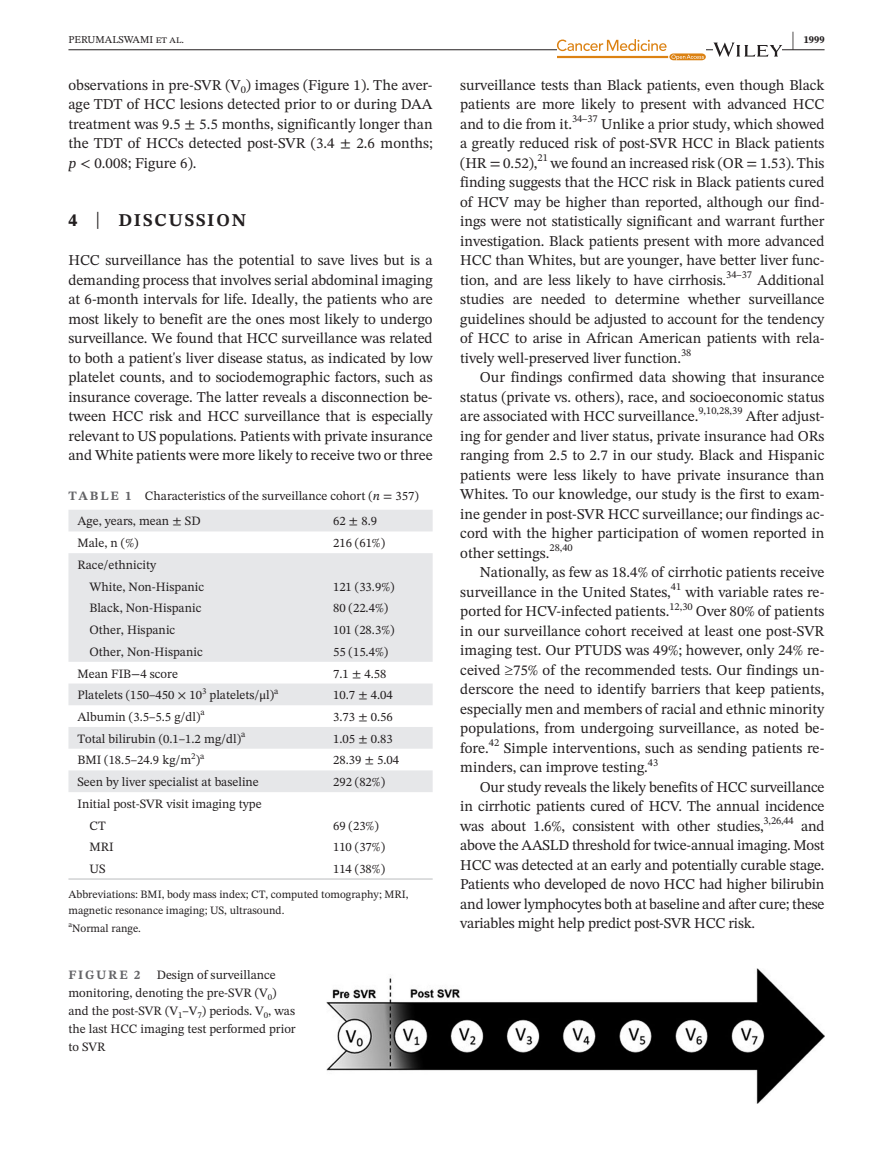
<style>
.page{position:relative;width:893px;height:1174px;background:#fff}
.page>*{position:absolute;margin:0;border:0;box-sizing:border-box;transform-origin:0 0}
.t1{font:700 21px "STIX Two Text";color:#231f20;scale:.42 1}
.t2{font:700 18px "STIX Two Text";letter-spacing:.1em;color:#231f20}
.t3{font:15px/19.5px "STIX Two Text";letter-spacing:-.005em;color:#231f20;text-align:justify}
.t4{font:12.75px/18px "STIX Two Text";color:#231f20}
.t5{font:700 12.75px "STIX Two Text";letter-spacing:.14em;color:#636366}
.t6{font:11.25px/15.8px "STIX Two Text";color:#231f20}
.t7{font:10.5px "STIX Two Text";color:#231f20}
.t8{font:700 10.5px "STIX Two Text";color:#231f20}
.t9{font:8.85px "STIX Two Text";color:#231f20}
.t10{font:7.8px "STIX Two Text";color:#231f20}
.s1{font-style:italic}
.s2{font-weight:400;font-size:23.7px}
.s3{font-weight:700;color:#636366}
.s4{font-family:"STIX"}
</style>
<div class="page">
<hr style="left:68px;top:49px;width:756px;height:1px;background:#231f20">
<svg style="left:557px;top:39px;width:149px;height:21px"></svg>
<svg style="left:713px;top:43px;width:69px;height:14px"></svg>
<svg style="left:68px;top:510px;width:365px;height:282px;fill:#e6e7e9"></svg>
<hr style="left:68px;top:878px;width:256px;height:1px;background:#d1d2d4">
<hr style="left:324px;top:878px;width:109px;height:1px;background:#d1d2d4">
<img style="left:327px;top:969px;width:497px;height:135px">
<h1 class="t1" style="left:792px;top:24px;width:8px">|</h1>
<p class="t7" style="left:68px;top:32px;width:117px">PERUMALSWAMI et al.</p>
<p class="t8" style="left:804px;top:32px;width:22px">1999</p>
<p class="t3" style="left:68px;top:75px;width:366px">observations in pre-SVR (V<sub>0</sub>) images (Figure 1). The aver&shy;age TDT of HCC lesions detected prior to or during DAA treatment was 9.5 ± 5.5 months, significantly longer than the TDT of HCCs detected post-SVR (3.4 ± 2.6 months; <span class="s1">p</span> &lt; 0.008; Figure 6).</p>
<p class="t3" style="left:460px;top:75px;width:366px">surveillance tests than Black patients, even though Black patients are more likely to present with advanced HCC and to die from it.</p>
<p class="t7" style="left:572px;top:111px;width:27px">34–37</p>
<p class="t3" style="left:460px;top:114px;width:366px;text-indent:141px">Unlike a prior study, which showed a greatly reduced risk of post-SVR HCC in Black patients (HR = 0.52),</p>
<p class="t7" style="left:537px;top:150px;width:12px">21</p>
<p class="t3" style="left:460px;top:153px;width:366px;text-indent:90px">we found an increased risk (OR = 1.53). This finding suggests that the HCC risk in Black patients cured of HCV may be higher than reported, although our find&shy;ings were not statistically significant and warrant further investigation. Black patients present with more advanced HCC than Whites, but are younger, have better liver func&shy;tion, and are less likely to have cirrhosis.</p>
<p class="t2" style="left:68px;top:207px;width:179px">4 <span class="s2">|</span> DISCUSSION</p>
<p class="t3" style="left:68px;top:250px;width:366px">HCC surveillance has the potential to save lives but is a demanding process that involves serial abdominal imaging at 6-month intervals for life. Ideally, the patients who are most likely to benefit are the ones most likely to undergo surveillance. We found that HCC surveillance was related to both a patient's liver disease status, as indicated by low platelet counts, and to sociodemographic factors, such as insurance coverage. The latter reveals a disconnection be&shy;tween HCC risk and HCC surveillance that is especially relevant to US populations. Patients with private insurance and White patients were more likely to receive two or three</p>
<p class="t7" style="left:726px;top:267px;width:27px">34–37</p>
<p class="t3" style="left:460px;top:270px;width:366px;text-indent:297px">Additional studies are needed to determine whether surveillance guidelines should be adjusted to account for the tendency of HCC to arise in African American patients with rela&shy;tively well-preserved liver function.</p>
<p class="t7" style="left:681px;top:345px;width:12px">38</p>
<p class="t3" style="left:460px;top:367px;width:366px;text-indent:20px">Our findings confirmed data showing that insurance status (private vs. others), race, and socioeconomic status are associated with HCC surveillance.</p>
<p class="t7" style="left:698px;top:403px;width:46px">9,10,28,39</p>
<p class="t3" style="left:460px;top:406px;width:366px;text-indent:285px">After adjust&shy;ing for gender and liver status, private insurance had ORs ranging from 2.5 to 2.7 in our study. Black and Hispanic patients were less likely to have private insurance than Whites. To our knowledge, our study is the first to exam&shy;ine gender in post-SVR HCC surveillance; our findings ac&shy;cord with the higher participation of women reported in other settings.</p>
<p class="t4" style="left:77px;top:483px;width:343px;line-height:25.5px;text-indent:-9px"><span class="s3">TABLE 1</span> Characteristics of the surveillance cohort (<span class="s1">n</span> = 357)<br>Age, years, mean ± SD</p>
<p class="t4" style="left:333px;top:512px;width:46px">62 ± 8.9</p>
<p class="t4" style="left:77px;top:534px;width:63px">Male, n (%)</p>
<p class="t4" style="left:333px;top:534px;width:54px">216 (61%)</p>
<p class="t4" style="left:89px;top:554px;width:116px;line-height:21.8px;text-indent:-12px">Race/ethnicity<br>White, Non-Hispanic</p>
<p class="t7" style="left:549px;top:540px;width:25px">28,40</p>
<p class="t3" style="left:460px;top:562px;width:366px;text-indent:20px">Nationally, as few as 18.4% of cirrhotic patients receive surveillance in the United States,</p>
<p class="t4" style="left:333px;top:577px;width:63px">121 (33.9%)</p>
<p class="t7" style="left:671px;top:579px;width:12px">41</p>
<p class="t3" style="left:685px;top:582px;width:141px">with variable rates re-</p>
<p class="t4" style="left:89px;top:599px;width:113px">Black, Non-Hispanic</p>
<p class="t4" style="left:333px;top:599px;width:57px">80 (22.4%)</p>
<p class="t4" style="left:89px;top:621px;width:87px">Other, Hispanic</p>
<p class="t4" style="left:333px;top:621px;width:63px">101 (28.3%)</p>
<p class="t4" style="left:89px;top:642px;width:115px">Other, Non-Hispanic</p>
<p class="t4" style="left:333px;top:642px;width:57px">55 (15.4%)</p>
<p class="t4" style="left:77px;top:664px;width:102px">Mean FIB−4 score</p>
<p class="t4" style="left:333px;top:664px;width:55px">7.1 ± 4.58</p>
<p class="t4" style="left:77px;top:686px;width:203px">Platelets (150–450 × 10<sup>3</sup> platelets/<span class="s4">μ</span>l)<sup>a</sup></p>
<p class="t4" style="left:333px;top:686px;width:61px">10.7 ± 4.04</p>
<p class="t4" style="left:77px;top:707px;width:129px">Albumin (3.5–5.5 g/dl)<sup>a</sup></p>
<p class="t4" style="left:333px;top:707px;width:61px">3.73 ± 0.56</p>
<p class="t4" style="left:77px;top:729px;width:169px">Total bilirubin (0.1–1.2 mg/dl)<sup>a</sup></p>
<p class="t4" style="left:333px;top:729px;width:61px">1.05 ± 0.83</p>
<p class="t4" style="left:77px;top:751px;width:124px">BMI (18.5–24.9 kg/m<sup>2</sup>)</p>
<p class="t9" style="left:200px;top:749px;width:6px">a</p>
<p class="t4" style="left:333px;top:751px;width:68px">28.39 ± 5.04</p>
<p class="t4" style="left:77px;top:773px;width:183px">Seen by liver specialist at baseline</p>
<p class="t4" style="left:333px;top:773px;width:54px">292 (82%)</p>
<p class="t4" style="left:89px;top:792px;width:174px;line-height:21.8px;text-indent:-12px">Initial post-SVR visit imaging type<br>CT</p>
<p class="t4" style="left:333px;top:816px;width:47px">69 (23%)</p>
<p class="t4" style="left:89px;top:838px;width:26px">MRI</p>
<p class="t4" style="left:333px;top:838px;width:54px">110 (37%)</p>
<p class="t4" style="left:89px;top:859px;width:18px">US</p>
<p class="t4" style="left:333px;top:859px;width:54px">114 (38%)</p>
<p class="t6" style="left:68px;top:886px;width:342px">Abbreviations: BMI, body mass index; CT, computed tomography; MRI, magnetic resonance imaging; US, ultrasound.</p>
<p class="t10" style="left:68px;top:918px;width:5px">a</p>
<p class="t6" style="left:72px;top:920px;width:70px">Normal range.</p>
<p class="t5" style="left:68px;top:965px;width:73px">FIGURE 2</p>
<p class="t4" style="left:68px;top:965px;width:229px;text-indent:88px">Design of surveillance monitoring, denoting the pre-SVR (V<sub>0</sub>) and the post-SVR (V<sub>1</sub>–V<sub>7</sub>) periods. V<sub>0</sub>, was the last HCC imaging test performed prior to SVR</p>
<p class="t3" style="left:460px;top:601px;width:211px">ported for HCV-infected patients.</p>
<p class="t7" style="left:669px;top:598px;width:25px">12,30</p>
<p class="t3" style="left:460px;top:601px;width:366px;text-indent:235px">Over 80% of patients in our surveillance cohort received at least one post-SVR imaging test. Our PTUDS was 49%; however, only 24% re&shy;ceived ≥75% of the recommended tests. Our findings un&shy;derscore the need to identify barriers that keep patients, especially men and members of racial and ethnic minority populations, from undergoing surveillance, as noted be&shy;fore.</p>
<p class="t7" style="left:489px;top:735px;width:12px">42</p>
<p class="t3" style="left:460px;top:738px;width:366px;text-indent:44px">Simple interventions, such as sending patients re&shy;minders, can improve testing.</p>
<p class="t7" style="left:648px;top:754px;width:12px">43</p>
<p class="t3" style="left:460px;top:777px;width:366px;text-indent:20px">Our study reveals the likely benefits of HCC surveillance in cirrhotic patients cured of HCV. The annual incidence was about 1.6%, consistent with other studies,</p>
<p class="t7" style="left:764px;top:813px;width:32px">3,26,44</p>
<p class="t3" style="left:460px;top:816px;width:366px;text-indent:341px">and above the AASLD threshold for twice-annual imaging. Most HCC was detected at an early and potentially curable stage.<br>Patients who developed de novo HCC had higher bilirubin and lower lymphocytes both at baseline and after cure; these variables might help predict post-SVR HCC risk.</p>
</div>
